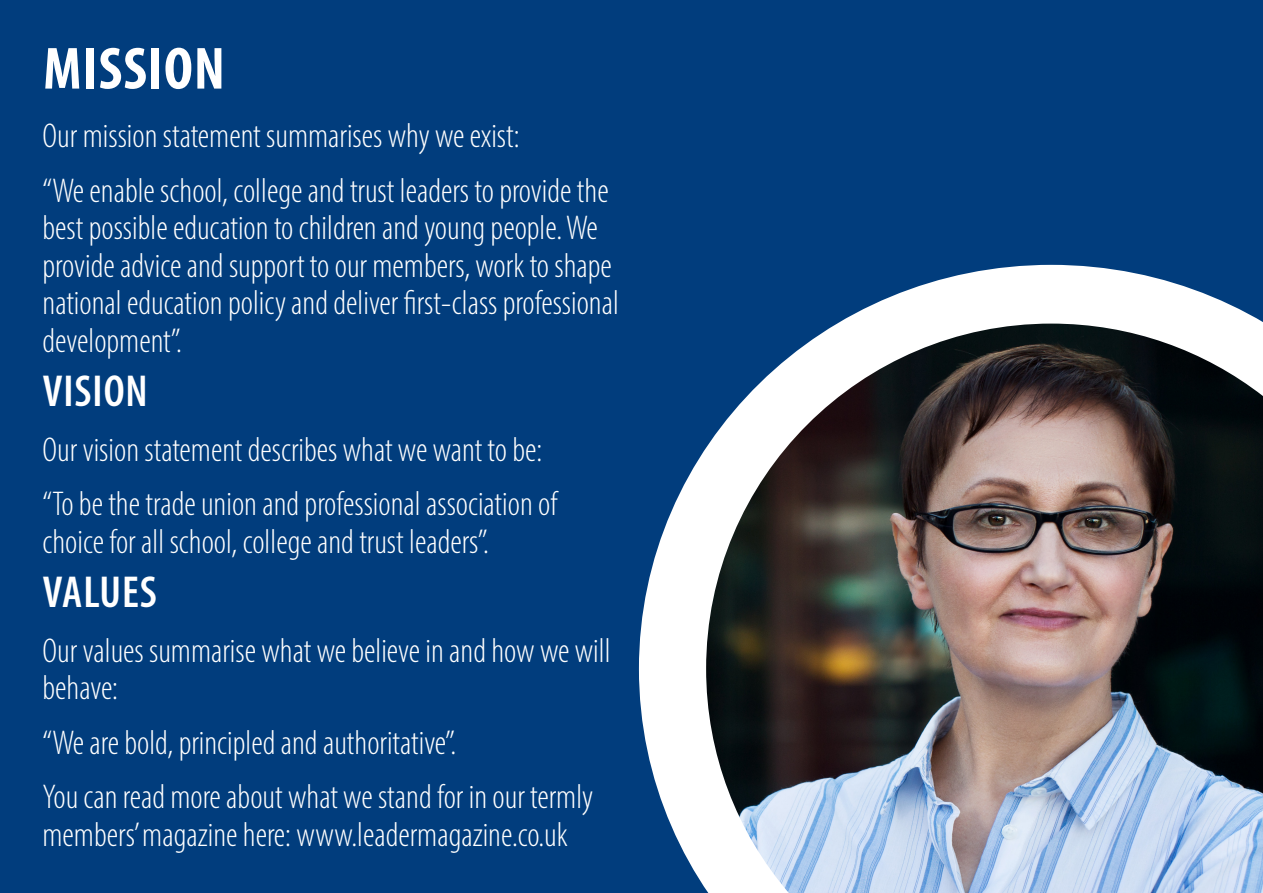
<style>
.page{position:relative;width:1263px;height:893px;background:#013d7d}
.page>*{position:absolute;margin:0;border:0;box-sizing:border-box;transform-origin:0 0}
.heading{font:700 condensed 60px "Myriad Pro";letter-spacing:.02em;color:#fff}
.sub_heading{font:600 condensed 45px "Myriad Pro";letter-spacing:.02em;color:#fff}
.new_new_text{font:300 condensed 34.5px/37.5px "Myriad Pro";color:#fff}
</style>
<div class="page">
<svg style="left:639px;top:265px;width:624px;height:625px"></svg>
<img style="left:706px;top:324px;width:557px;height:569px">
<p class="heading" style="left:43px;top:31px;width:183px">MISSION</p>
<p class="new_new_text" style="left:43px;top:117px;width:479px">Our mission statement summarises why we exist:</p>
<p class="new_new_text" style="left:43px;top:171px;width:578px">“We enable school, college and trust leaders to provide the best possible education to children and young people. We provide advice and support to our members, work to shape national education policy and deliver first-class professional development”.</p>
<p class="sub_heading" style="left:43px;top:363px;width:106px">VISION</p>
<p class="new_new_text" style="left:43px;top:430px;width:501px">Our vision statement describes what we want to be:</p>
<p class="new_new_text" style="left:43px;top:485px;width:516px">“To be the trade union and professional association of choice for all school, college and trust leaders”.</p>
<p class="sub_heading" style="left:43px;top:564px;width:115px">VALUES</p>
<p class="new_new_text" style="left:43px;top:631px;width:570px">Our values summarise what we believe in and how we will behave:</p>
<p class="new_new_text" style="left:43px;top:723px;width:415px">“We are bold, principled and authoritative”.</p>
<p class="new_new_text" style="left:43px;top:778px;width:552px">You can read more about what we stand for in our termly members’ magazine here: www.leadermagazine.co.uk</p>
</div>
